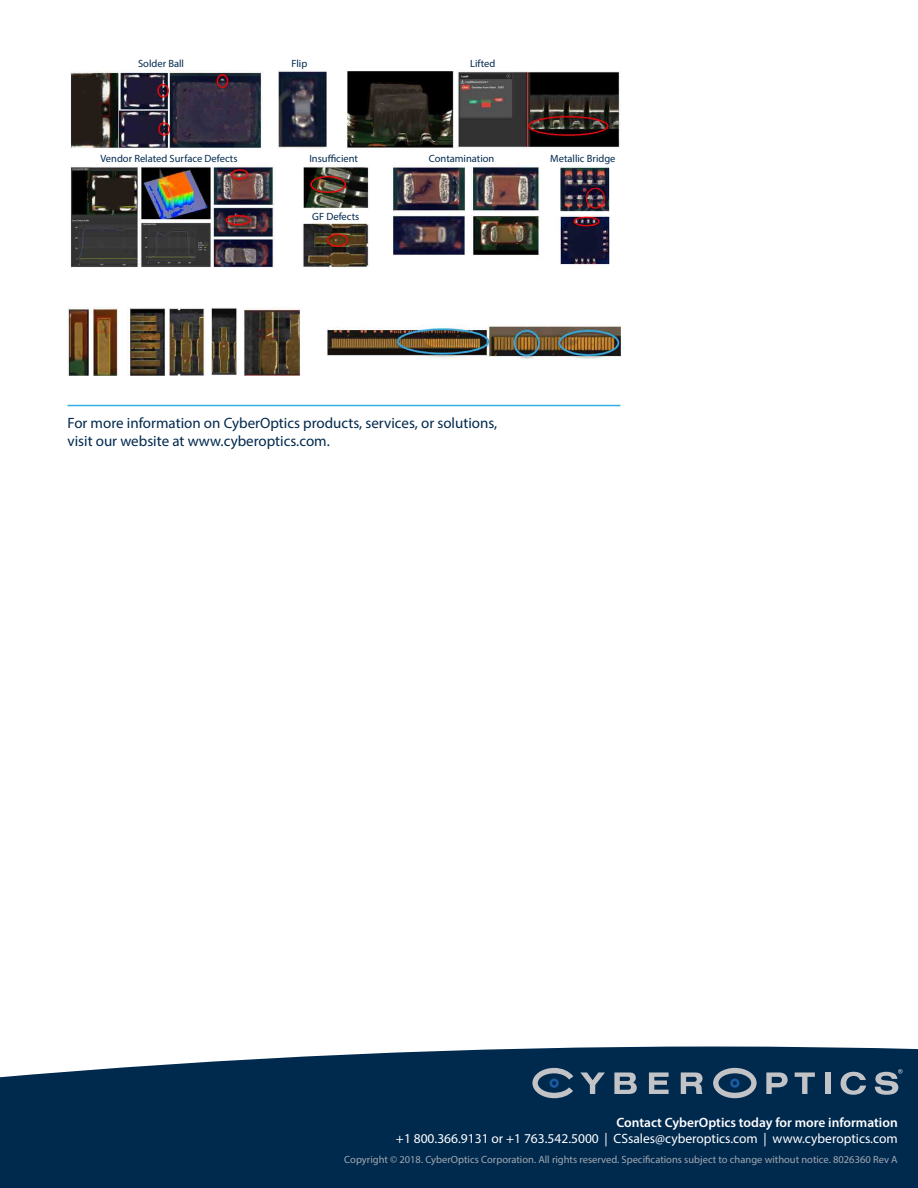
<style>
.page{position:relative;width:918px;height:1188px;background:#fff}
.page>*{position:absolute;margin:0;border:0;box-sizing:border-box;transform-origin:0 0}
.t1{font:15px "Myriad Pro";color:#00294e}
.t2{font:13.5px "Myriad Pro";color:#fff}
.t3{font:600 13.5px "Myriad Pro";color:#fff}
.t4{font:10.5px "Myriad Pro";color:#a3a9b0}
.t5{font:10.5px "Myriad Pro";color:#00294e}
</style>
<div class="page">
<div style="left:0;top:1047px;width:918px;height:141px;background:#00294e"></div>
<svg style="left:580px;top:1072px;width:25px;height:22px"></svg>
<svg style="left:614px;top:1072px;width:23px;height:22px"></svg>
<svg style="left:649px;top:1072px;width:20px;height:22px"></svg>
<svg style="left:681px;top:1072px;width:22px;height:22px"></svg>
<svg style="left:766px;top:1072px;width:22px;height:22px"></svg>
<svg style="left:795px;top:1072px;width:20px;height:22px"></svg>
<div style="left:825px;top:1072px;width:5px;height:22px;background:#c2c3c6"></div>
<svg style="left:841px;top:1072px;width:25px;height:23px"></svg>
<svg style="left:713px;top:1068px;width:44px;height:30px"></svg>
<svg style="left:875px;top:1069px;width:28px;height:26px"></svg>
<svg style="left:532px;top:1068px;width:41px;height:30px"></svg>
<hr style="left:68px;top:405px;width:552px;height:1px;background:#31afe4">
<img style="left:68px;top:308px;width:553px;height:68px">
<img style="left:70px;top:70px;width:551px;height:198px">
<p class="t5" style="left:138px;top:57px;width:48px">Solder Ball</p>
<p class="t5" style="left:291px;top:57px;width:17px">Flip</p>
<p class="t5" style="left:470px;top:57px;width:27px">Lifted</p>
<p class="t5" style="left:100px;top:152px;width:139px">Vendor Related Surface Defects</p>
<p class="t5" style="left:309px;top:152px;width:50px">Insufficient</p>
<p class="t5" style="left:429px;top:152px;width:67px">Contamination</p>
<p class="t5" style="left:550px;top:152px;width:67px">Metallic Bridge</p>
<p class="t5" style="left:312px;top:210px;width:49px">GF Defects</p>
<p class="t1" style="left:68px;top:414px;width:431px">For more information on CyberOptics products, services, or solutions,</p>
<p class="t1" style="left:68px;top:432px;width:264px">visit our website at www.cyberoptics.com.</p>
<p class="t3" style="left:616px;top:1114px;width:283px">Contact CyberOptics today for more information</p>
<p class="t2" style="left:396px;top:1130px;width:503px">+1 800.366.9131 or +1 763.542.5000 | CSsales@cyberoptics.com | www.cyberoptics.com</p>
<p class="t4" style="left:344px;top:1153px;width:555px">Copyright © 2018. CyberOptics Corporation. All rights reserved. Specifications subject to change without notice. 8026360 Rev A</p>
</div>
